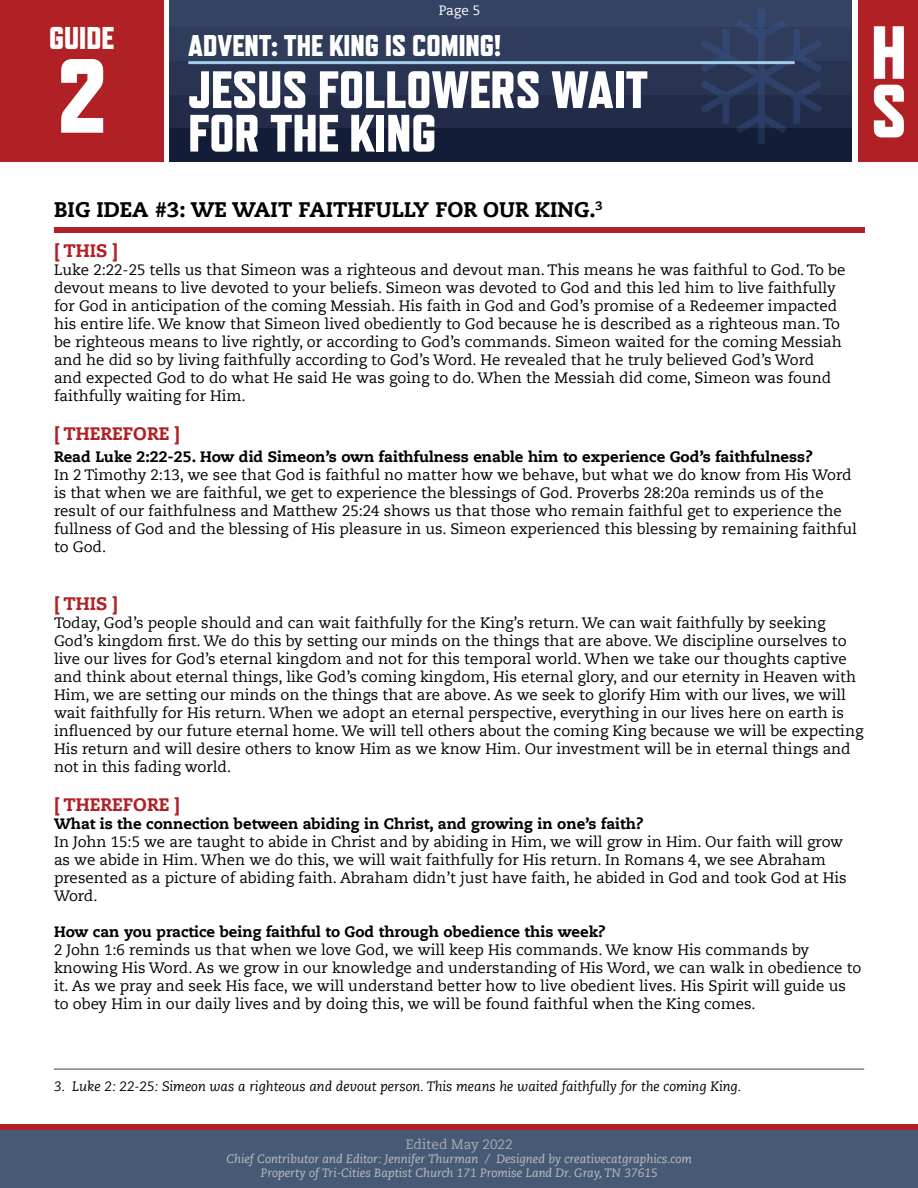
<style>
.page{position:relative;width:918px;height:1188px;background:#fff}
.page>*{position:absolute;margin:0;border:0;box-sizing:border-box;transform-origin:0 0}
.t1{font:800 75px/58.5px "Refrigerator Deluxe";color:#fff}
.t2{font:800 52.5px/43.5px "Refrigerator Deluxe";color:#fff}
.t3{font:800 31.5px "Refrigerator Deluxe";color:#fff}
.t4{font:800 30px "Refrigerator Deluxe";color:#fff}
.t5{font:800 21px "Caecilia LT Std";color:#000}
.t6{font:800 18px "Caecilia LT Std";color:#b12024}
.t7{font:15px/18px "Caecilia LT Std";color:#000}
.t8{font:800 15px "Caecilia LT Std";color:#000}
.t9{font:italic 13.5px "Caecilia LT Std";color:#000}
.t10{font:13.5px "Caecilia LT Std";color:#abadb0}
.t11{font:13.5px "Caecilia LT Std";color:#fff}
.t12{font:italic 12px/14.4px "Caecilia LT Std";color:#bcbec0;text-align:center}
</style>
<div class="page">
<div style="left:169px;top:0;width:682px;height:162px;background:#141d37"></div>
<div style="left:169px;top:95px;width:682px;height:33px;background:#222c48"></div>
<div style="left:169px;top:61px;width:682px;height:34px;background:#293452"></div>
<div style="left:169px;top:27px;width:682px;height:34px;background:#2f3c5b"></div>
<div style="left:169px;top:0;width:682px;height:27px;background:#354364"></div>
<svg style="left:701px;top:9px;width:121px;height:135px"></svg>
<hr style="left:188px;top:61px;width:607px;height:3px;background:#a0cee9">
<div style="left:0;top:0;width:163px;height:162px;background:#b12024"></div>
<div style="left:858px;top:0;width:60px;height:162px;background:#b12024"></div>
<div style="left:0;top:1130px;width:918px;height:58px;background:#475a75"></div>
<div style="left:0;top:1125px;width:917px;height:5px;background:#b12024"></div>
<div style="left:54px;top:228px;width:810px;height:5px;background:#b12024"></div>
<hr style="left:54px;top:1068px;width:810px;height:2px;background:#808285">
<p class="t11" style="left:439px;top:3px;width:43px">Page 5</p>
<h3 class="t3" style="left:49px;top:20px;width:67px">GUIDE</h3>
<h1 class="t1" style="left:871px;top:22px;width:37px">H<br>S</h1>
<h3 class="t4" style="left:188px;top:27px;width:314px">ADVENT: THE KING IS COMING!</h3>
<h2 class="t2" style="left:57px;top:67px;width:593px;text-indent:131px">JESUS FOLLOWERS WAIT<br><sup>2</sup> FOR THE KING</h2>
<h3 class="t5" style="left:54px;top:197px;width:550px">BIG IDEA #3: WE WAIT FAITHFULLY FOR OUR KING.<sup>3</sup></h3>
<p class="t6" style="left:54px;top:239px;width:66px">[ THIS ]</p>
<p class="t7" style="left:54px;top:261px;width:793px">Luke 2:22-25 tells us that Simeon was a righteous and devout man. This means he was faithful to God. To be devout means to live devoted to your beliefs. Simeon was devoted to God and this led him to live faithfully for God in anticipation of the coming Messiah. His faith in God and God’s promise of a Redeemer impacted his entire life. We know that Simeon lived obediently to God because he is described as a righteous man. To be righteous means to live rightly, or according to God’s commands. Simeon waited for the coming Messiah and he did so by living faithfully according to God’s Word. He revealed that he truly believed God’s Word and expected God to do what He said He was going to do. When the Messiah did come, Simeon was found faithfully waiting for Him.</p>
<p class="t6" style="left:54px;top:423px;width:127px">[ THEREFORE ]</p>
<p class="t8" style="left:54px;top:447px;width:760px">Read Luke 2:22-25. How did Simeon’s own faithfulness enable him to experience God’s faithfulness?</p>
<p class="t7" style="left:54px;top:466px;width:804px">In 2 Timothy 2:13, we see that God is faithful no matter how we behave, but what we do know from His Word is that when we are faithful, we get to experience the blessings of God. Proverbs 28:20a reminds us of the result of our faithfulness and Matthew 25:24 shows us that those who remain faithful get to experience the fullness of God and the blessing of His pleasure in us. Simeon experienced this blessing by remaining faithful to God.</p>
<p class="t6" style="left:54px;top:592px;width:66px">[ THIS ]</p>
<p class="t7" style="left:54px;top:614px;width:811px">Today, God’s people should and can wait faithfully for the King’s return. We can wait faithfully by seeking God’s kingdom first. We do this by setting our minds on the things that are above. We discipline ourselves to live our lives for God’s eternal kingdom and not for this temporal world. When we take our thoughts captive and think about eternal things, like God’s coming kingdom, His eternal glory, and our eternity in Heaven with Him, we are setting our minds on the things that are above. As we seek to glorify Him with our lives, we will wait faithfully for His return. When we adopt an eternal perspective, everything in our lives here on earth is influenced by our future eternal home. We will tell others about the coming King because we will be expecting His return and will desire others to know Him as we know Him. Our investment will be in eternal things and not in this fading world.</p>
<p class="t6" style="left:54px;top:794px;width:127px">[ THEREFORE ]</p>
<p class="t8" style="left:54px;top:815px;width:591px">What is the connection between abiding in Christ, and growing in one’s faith?</p>
<p class="t7" style="left:54px;top:833px;width:794px">In John 15:5 we are taught to abide in Christ and by abiding in Him, we will grow in Him. Our faith will grow as we abide in Him. When we do this, we will wait faithfully for His return. In Romans 4, we see Abraham presented as a picture of abiding faith. Abraham didn’t just have faith, he abided in God and took God at His Word.</p>
<p class="t8" style="left:54px;top:923px;width:553px">How can you practice being faithful to God through obedience this week?</p>
<p class="t7" style="left:54px;top:941px;width:809px">2 John 1:6 reminds us that when we love God, we will keep His commands. We know His commands by knowing His Word. As we grow in our knowledge and understanding of His Word, we can walk in obedience to it. As we pray and seek His face, we will understand better how to live obedient lives. His Spirit will guide us to obey Him in our daily lives and by doing this, we will be found faithful when the King comes.</p>
<p class="t9" style="left:54px;top:1079px;width:689px">3. Luke 2: 22-25: Simeon was a righteous and devout person. This means he waited faithfully for the coming King.</p>
<p class="t10" style="left:406px;top:1136px;width:108px">Edited May 2022</p>
<p class="t12" style="left:226px;top:1152px;width:467px">Chief Contributor and Editor: Jennifer Thurman / Designed by creativecatgraphics.com<br>Property of Tri-Cities Baptist Church 171 Promise Land Dr. Gray, TN 37615</p>
</div>
